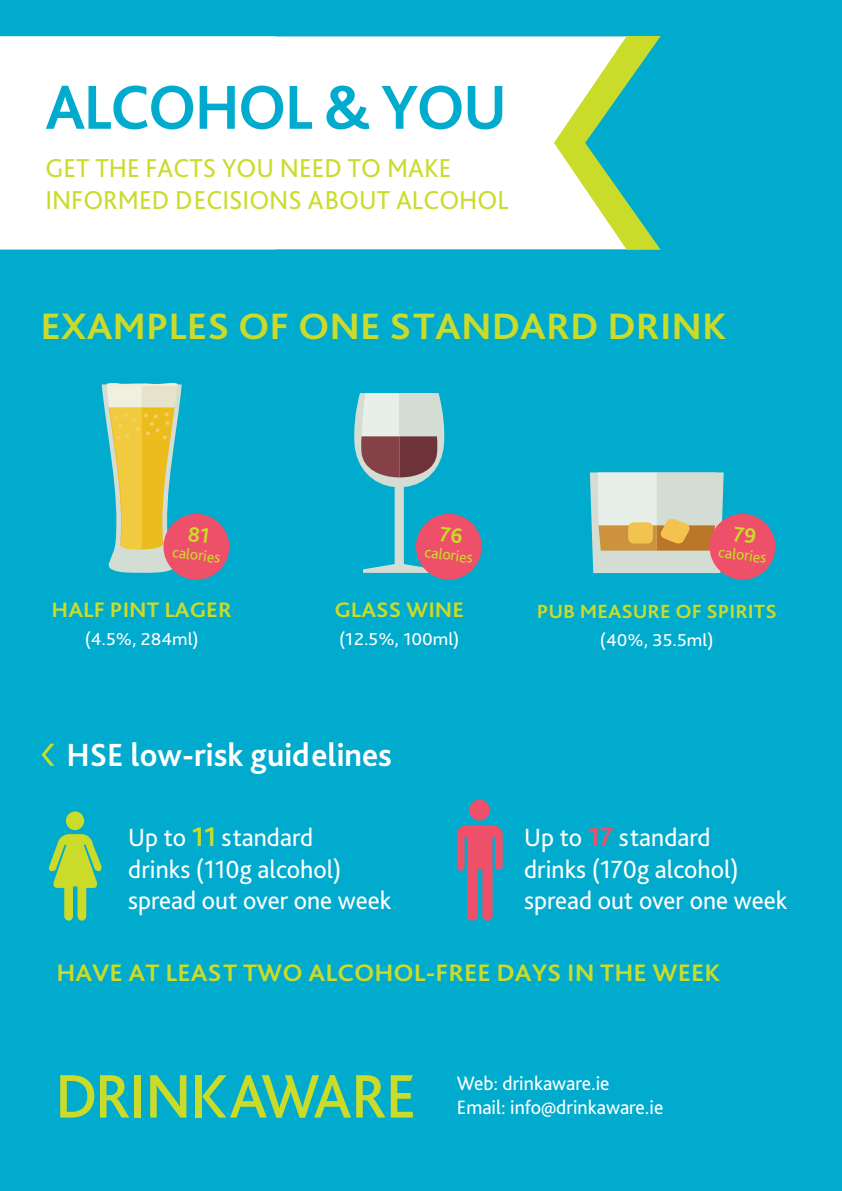
<style>
.page{position:relative;width:842px;height:1191px;background:#00abcd}
.page>*{position:absolute;margin:0;border:0;box-sizing:border-box;transform-origin:0 0}
.t1{font:700 65px "Bliss Pro";letter-spacing:-.03em;color:#00abcd}
.t2{font:700 38.5px "Bliss Pro";color:#cadb2a;scale:1.06 1}
.t3{font:700 33.5px "Bliss Pro";color:#fff}
.t4{font:27.1px/32.3px "Bliss Pro";color:#cadb2a}
.t5{font:26px/31.3px "Bliss Pro";color:#fff}
.t6{font:700 25px "Bliss Pro";color:#cadb2a;scale:1.06 1}
.t7{font:700 22px "Bliss Pro";color:#cadb2a;scale:1.06 1}
.t8{font:20.2px/24.3px "Bliss Pro";color:#fff}
.t9{font:700 20px "Bliss Pro";color:#cadb2a;scale:1.06 1}
.t10{font:18px "Bliss Pro";color:#fff;scale:1.06 1}
.t11{font:16px "Bliss Pro";color:#cadb2a}
.s1{font-weight:700;font-size:28px;color:#cadb2a}
.s2{font-weight:700;font-size:28px;color:#ef5069}
</style>
<div class="page">
<div style="left:276px;top:36px;width:278px;height:213px;background:#fff"></div>
<div style="left:0;top:36px;width:276px;height:213px;background:#fff"></div>
<svg style="left:554px;top:36px;width:107px;height:214px"></svg>
<svg style="left:60px;top:1075px;width:34px;height:42px"></svg>
<svg style="left:100px;top:1075px;width:29px;height:42px"></svg>
<div style="left:134px;top:1075px;width:7px;height:42px;background:#cadb2a"></div>
<div style="left:196px;top:1075px;width:6px;height:42px;background:#cadb2a"></div>
<svg style="left:150px;top:1075px;width:36px;height:42px"></svg>
<svg style="left:391px;top:1075px;width:22px;height:42px"></svg>
<svg style="left:202px;top:1075px;width:183px;height:42px"></svg>
<svg style="left:457px;top:800px;width:46px;height:120px"></svg>
<svg style="left:49px;top:811px;width:53px;height:109px"></svg>
<svg style="left:42px;top:743px;width:12px;height:23px"></svg>
<svg style="left:102px;top:383px;width:80px;height:190px"></svg>
<div style="left:163px;top:514px;width:66px;height:65px;background:#ef5069;border-radius:50%"></div>
<div style="left:416px;top:514px;width:66px;height:65px;background:#ef5069;border-radius:50%"></div>
<svg style="left:590px;top:472px;width:134px;height:101px;background:#d4d0b5"></svg>
<div style="left:709px;top:514px;width:66px;height:65px;background:#ef5069;border-radius:50%"></div>
<svg style="left:354px;top:393px;width:109px;height:180px"></svg>
<h1 class="t1" style="left:45px;top:67px;width:463px">ALCOHOL &amp; YOU</h1>
<p class="t4" style="left:45px;top:151px;width:465px">GET THE FACTS YOU NEED TO MAKE<br>INFORMED DECISIONS ABOUT ALCOHOL</p>
<h2 class="t2" style="left:40px;top:302px;width:649px">EXAMPLES OF ONE STANDARD DRINK</h2>
<p class="t11" style="left:174px;top:542px;width:50px;rotate:7deg">calories</p>
<p class="t11" style="left:426px;top:542px;width:50px;rotate:7deg">calories</p>
<p class="t11" style="left:720px;top:542px;width:50px;rotate:7deg">calories</p>
<p class="t7" style="left:52px;top:596px;width:171px">HALF PINT LAGER</p>
<p class="t10" style="left:85px;top:627px;width:109px">(4.5%, 284ml)</p>
<p class="t7" style="left:334px;top:596px;width:124px">GLASS WINE</p>
<p class="t10" style="left:339px;top:627px;width:115px">(12.5%, 100ml)</p>
<p class="t9" style="left:537px;top:599px;width:228px">PUB MEASURE OF SPIRITS</p>
<p class="t10" style="left:600px;top:629px;width:109px">(40%, 35.5ml)</p>
<p class="t3" style="left:66px;top:734px;width:327px">HSE low-risk guidelines</p>
<p class="t5" style="left:128px;top:821px;width:265px">Up to <span class="s1">11</span> standard<br>drinks (110g alcohol) spread out over one week</p>
<p class="t5" style="left:524px;top:821px;width:265px">Up to <span class="s2">17</span> standard<br>drinks (170g alcohol) spread out over one week</p>
<p class="t6" style="left:56px;top:957px;width:628px">HAVE AT LEAST TWO ALCOHOL-FREE DAYS IN THE WEEK</p>
<p class="t8" style="left:457px;top:1070px;width:208px">Web: drinkaware.ie<br>Email: info@drinkaware.ie</p>
</div>
